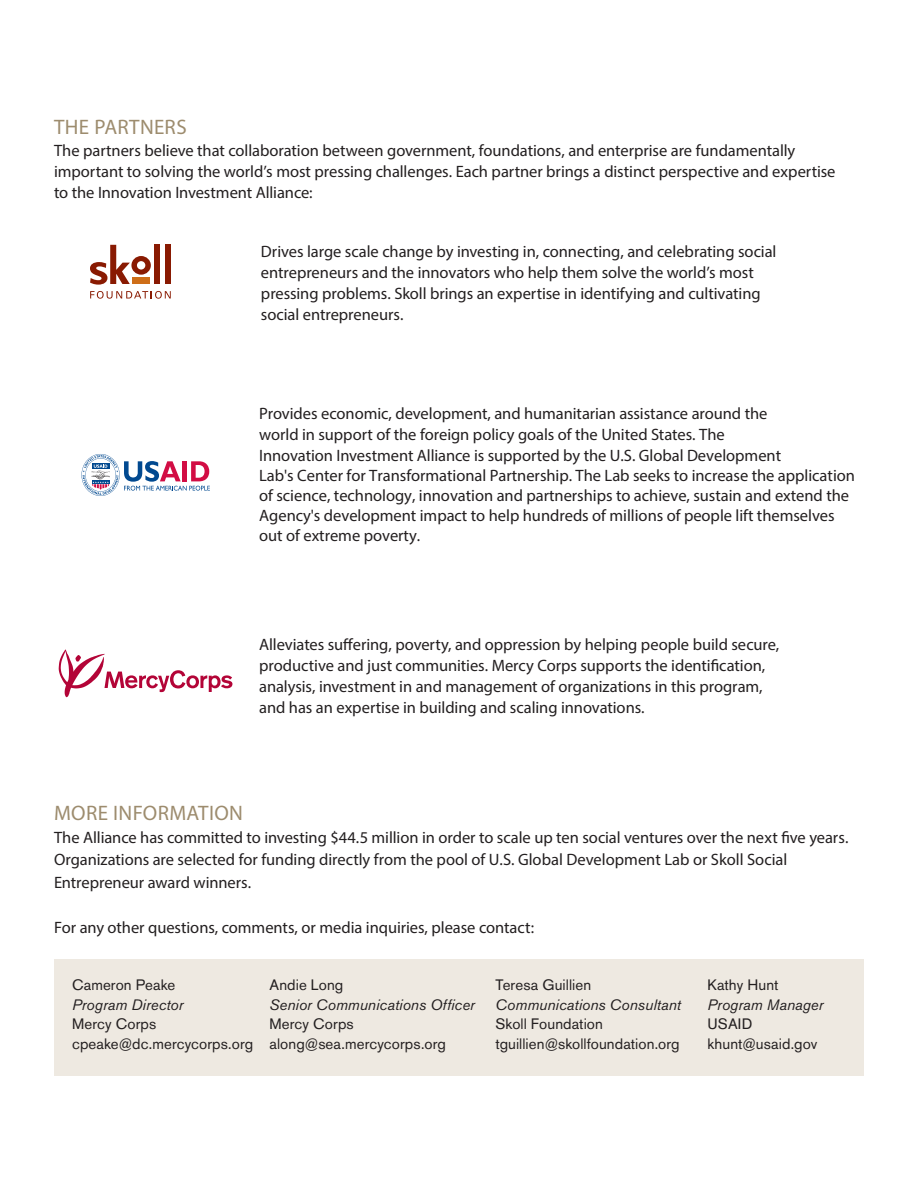
<style>
.page{position:relative;width:918px;height:1188px;background:#fff}
.page>*{position:absolute;margin:0;border:0;box-sizing:border-box;transform-origin:0 0}
.t1{font:21px "Myriad Pro";letter-spacing:.015em;color:#9d8c6e}
.t2{font:16.5px/21px "Myriad Pro";color:#231f20}
.t3{font:15px "Akzidenz Grotesk BQ";letter-spacing:.01em;color:#231f20}
.t4{font:italic 15px "Akzidenz Grotesk BQ";letter-spacing:.005em;color:#231f20}
</style>
<div class="page">
<div style="left:54px;top:959px;width:810px;height:117px;background:#eee9e1"></div>
<svg style="left:59px;top:650px;width:173px;height:47px"></svg>
<svg style="left:82px;top:454px;width:128px;height:42px"></svg>
<div style="left:154px;top:245px;width:6px;height:39px;background:#891a02"></div>
<div style="left:165px;top:245px;width:6px;height:39px;background:#891a02"></div>
<svg style="left:90px;top:245px;width:61px;height:40px"></svg>
<svg style="left:90px;top:291px;width:81px;height:8px"></svg>
<p class="t1" style="left:54px;top:114px;width:134px">THE PARTNERS</p>
<p class="t2" style="left:54px;top:140px;width:783px">The partners believe that collaboration between government, foundations, and enterprise are fundamentally important to solving the world’s most pressing challenges. Each partner brings a distinct perspective and expertise</p>
<p class="t2" style="left:54px;top:182px;width:260px">to the Innovation Investment Alliance:</p>
<p class="t2" style="left:261px;top:241px;width:517px">Drives large scale change by investing in, connecting, and celebrating social entrepreneurs and the innovators who help them solve the world’s most pressing problems. Skoll brings an expertise in identifying and cultivating social entrepreneurs.</p>
<p class="t2" style="left:259px;top:403px;width:597px;line-height:20.2px">Provides economic, development, and humanitarian assistance around the<br>world in support of the foreign policy goals of the United States. The<br>Innovation Investment Alliance is supported by the U.S. Global Development<br>Lab's Center for Transformational Partnership. The Lab seeks to increase the application of science, technology, innovation and partnerships to achieve, sustain and extend the Agency's development impact to help hundreds of millions of people lift themselves out of extreme poverty.</p>
<p class="t2" style="left:259px;top:633px;width:522px">Alleviates suffering, poverty, and oppression by helping people build secure, productive and just communities. Mercy Corps supports the identification, analysis, investment in and management of organizations in this program, and has an expertise in building and scaling innovations.</p>
<p class="t1" style="left:54px;top:800px;width:191px">MORE INFORMATION</p>
<p class="t2" style="left:54px;top:826px;width:796px;line-height:22.5px">The Alliance has committed to investing $44.5 million in order to scale up ten social ventures over the next five years.<br>Organizations are selected for funding directly from the pool of U.S. Global Development Lab or Skoll Social</p>
<p class="t2" style="left:54px;top:872px;width:199px">Entrepreneur award winners.</p>
<p class="t2" style="left:54px;top:917px;width:482px">For any other questions, comments, or media inquiries, please contact:</p>
<p class="t3" style="left:72px;top:976px;width:105px">Cameron Peake</p>
<p class="t4" style="left:72px;top:996px;width:113px">Program Director</p>
<p class="t3" style="left:72px;top:1015px;width:86px">Mercy Corps</p>
<p class="t3" style="left:72px;top:1035px;width:183px">cpeake@dc.mercycorps.org</p>
<p class="t3" style="left:269px;top:976px;width:75px">Andie Long</p>
<p class="t4" style="left:269px;top:996px;width:207px">Senior Communications Officer</p>
<p class="t3" style="left:269px;top:1015px;width:86px">Mercy Corps</p>
<p class="t3" style="left:269px;top:1035px;width:178px">along@sea.mercycorps.org</p>
<p class="t3" style="left:495px;top:976px;width:97px">Teresa Guillien</p>
<p class="t4" style="left:495px;top:996px;width:187px">Communications Consultant</p>
<p class="t3" style="left:495px;top:1015px;width:109px">Skoll Foundation</p>
<p class="t3" style="left:495px;top:1035px;width:186px">tguillien@skollfoundation.org</p>
<p class="t3" style="left:707px;top:976px;width:73px">Kathy Hunt</p>
<p class="t4" style="left:707px;top:996px;width:118px">Program Manager</p>
<p class="t3" style="left:707px;top:1015px;width:46px">USAID</p>
<p class="t3" style="left:707px;top:1035px;width:111px">khunt@usaid.gov</p>
</div>
